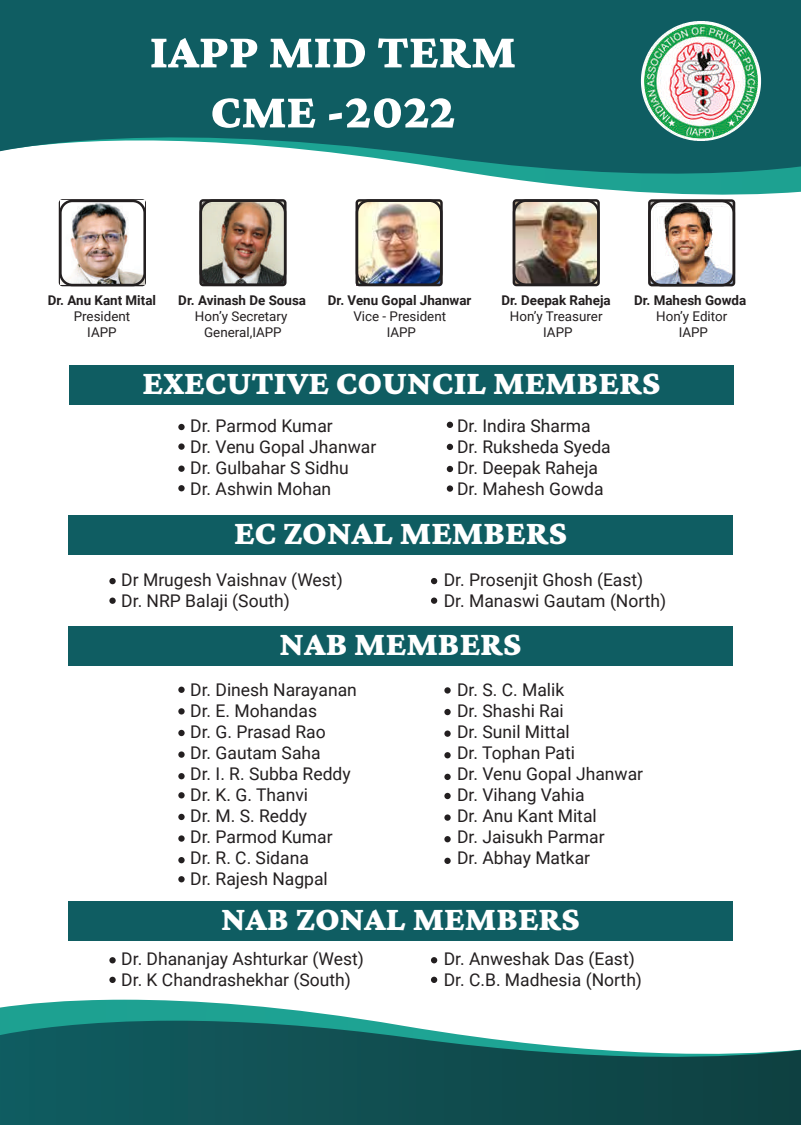
<style>
.page{position:relative;width:801px;height:1125px;background:#fff}
.page>*{position:absolute;margin:0;border:0;box-sizing:border-box;transform-origin:0 0}
.t1{font:200 50px/60px "Crimson Pro";color:#fff;text-align:center}
.t2{font:200 35px "Crimson Pro";color:#fff}
.t3{font:17.5px/21px "Roboto";color:#231f20}
.t4{font:13.5px/16px "Roboto";color:#231f20;text-align:center}
.t5{font:700 13.5px "Roboto";color:#231f20}
</style>
<div class="page">
<img style="left:358px;top:202px;width:81px;height:81px">
<img style="left:515px;top:202px;width:81px;height:81px">
<svg style="left:0;top:0;width:800px;height:195px;fill:#0f5d62"></svg>
<svg style="left:0;top:999px;width:367px;height:21px"></svg>
<svg style="left:0;top:1020px;width:800px;height:104px;background:#2d696a"></svg>
<img style="left:638px;top:17px;width:125px;height:128px">
<img style="left:202px;top:202px;width:81px;height:81px">
<div style="left:199px;top:199px;width:87px;height:87px;border:2px solid #231f20;border-radius:3px"></div>
<div style="left:355px;top:199px;width:87px;height:87px;border:2px solid #231f20;border-radius:3px"></div>
<div style="left:512px;top:199px;width:87px;height:87px;border:2px solid #231f20;border-radius:12px"></div>
<img style="left:650px;top:202px;width:81px;height:81px">
<div style="left:648px;top:200px;width:86px;height:86px;border:2px solid #231f20;border-radius:12px"></div>
<div style="left:647px;top:199px;width:87px;height:87px;border:2px solid #231f20;border-radius:3px"></div>
<div style="left:69px;top:365px;width:664px;height:40px;background:#0f5d62"></div>
<svg style="left:178px;top:424px;width:6px;height:6px"></svg>
<svg style="left:178px;top:443px;width:6px;height:6px"></svg>
<div style="left:178px;top:465px;width:6px;height:7px;background:#231f20;border-radius:50%"></div>
<svg style="left:178px;top:485px;width:6px;height:6px"></svg>
<svg style="left:446px;top:421px;width:7px;height:7px"></svg>
<svg style="left:446px;top:443px;width:7px;height:7px"></svg>
<div style="left:446px;top:466px;width:7px;height:6px;background:#231f20;border-radius:50%"></div>
<div style="left:446px;top:485px;width:7px;height:6px;background:#231f20;border-radius:50%"></div>
<div style="left:68px;top:515px;width:664px;height:40px;background:#0f5d62"></div>
<div style="left:109px;top:578px;width:7px;height:6px;background:#231f20;border-radius:50%"></div>
<div style="left:109px;top:597px;width:7px;height:7px;background:#231f20;border-radius:50%"></div>
<div style="left:430px;top:578px;width:7px;height:6px;background:#231f20;border-radius:50%"></div>
<svg style="left:430px;top:597px;width:7px;height:6px"></svg>
<div style="left:68px;top:625px;width:664px;height:40px;background:#0f5d62"></div>
<div style="left:178px;top:686px;width:6px;height:7px;background:#231f20;border-radius:50%"></div>
<svg style="left:178px;top:708px;width:6px;height:6px"></svg>
<svg style="left:178px;top:729px;width:6px;height:7px"></svg>
<svg style="left:178px;top:751px;width:6px;height:6px"></svg>
<svg style="left:178px;top:773px;width:6px;height:6px"></svg>
<svg style="left:178px;top:792px;width:6px;height:6px"></svg>
<div style="left:178px;top:813px;width:6px;height:7px;background:#231f20;border-radius:50%"></div>
<svg style="left:178px;top:835px;width:6px;height:6px"></svg>
<svg style="left:178px;top:857px;width:6px;height:6px"></svg>
<svg style="left:178px;top:876px;width:6px;height:6px"></svg>
<svg style="left:444px;top:687px;width:6px;height:6px"></svg>
<svg style="left:444px;top:708px;width:6px;height:7px"></svg>
<svg style="left:444px;top:730px;width:6px;height:6px"></svg>
<svg style="left:444px;top:752px;width:6px;height:6px"></svg>
<div style="left:444px;top:773px;width:6px;height:7px;background:#231f20;border-radius:50%"></div>
<svg style="left:444px;top:792px;width:6px;height:7px"></svg>
<svg style="left:444px;top:814px;width:6px;height:6px"></svg>
<svg style="left:444px;top:836px;width:6px;height:6px"></svg>
<svg style="left:444px;top:857px;width:6px;height:6px"></svg>
<div style="left:68px;top:901px;width:664px;height:39px;background:#0f5d62"></div>
<div style="left:109px;top:957px;width:7px;height:6px;background:#231f20;border-radius:50%"></div>
<div style="left:109px;top:976px;width:7px;height:6px;background:#231f20;border-radius:50%"></div>
<svg style="left:430px;top:957px;width:7px;height:6px"></svg>
<svg style="left:430px;top:976px;width:7px;height:6px"></svg>
<img style="left:61px;top:202px;width:84px;height:83px">
<div style="left:59px;top:200px;width:87px;height:86px;border:2px solid #231f20;border-radius:12px"></div>
<h1 class="t1" style="left:150px;top:20px;width:367px">IAPP MID TERM<br>CME -2022</h1>
<p class="t5" style="left:633px;top:290px;width:114px">Dr. Mahesh Gowda</p>
<p class="t4" style="left:655px;top:308px;width:73px">Hon’y Editor<br>IAPP</p>
<h2 class="t2" style="left:142px;top:361px;width:519px">EXECUTIVE COUNCIL MEMBERS</h2>
<p class="t3" style="left:190px;top:414px;width:187px">Dr. Parmod Kumar<br>Dr. Venu Gopal Jhanwar<br>Dr. Gulbahar S Sidhu<br>Dr. Ashwin Mohan</p>
<p class="t3" style="left:457px;top:414px;width:155px">Dr. Indira Sharma<br>Dr. Ruksheda Syeda<br>Dr. Deepak Raheja<br>Dr. Mahesh Gowda</p>
<h2 class="t2" style="left:234px;top:510px;width:334px">EC ZONAL MEMBERS</h2>
<p class="t3" style="left:121px;top:568px;width:223px">Dr Mrugesh Vaishnav (West)<br>Dr. NRP Balaji (South)</p>
<p class="t5" style="left:501px;top:290px;width:111px">Dr. Deepak Raheja</p>
<p class="t4" style="left:509px;top:308px;width:94px">Hon’y Treasurer<br>IAPP</p>
<p class="t5" style="left:48px;top:290px;width:110px">Dr. Anu Kant Mital</p>
<p class="t4" style="left:74px;top:308px;width:58px">President<br>IAPP</p>
<p class="t5" style="left:178px;top:290px;width:129px">Dr. Avinash De Sousa</p>
<p class="t4" style="left:195px;top:308px;width:94px">Hon’y Secretary<br>General,IAPP</p>
<p class="t5" style="left:328px;top:290px;width:145px">Dr. Venu Gopal Jhanwar</p>
<p class="t4" style="left:353px;top:308px;width:94px">Vice - President<br>IAPP</p>
<p class="t3" style="left:443px;top:568px;width:224px">Dr. Prosenjit Ghosh (East)<br>Dr. Manaswi Gautam (North)</p>
<h2 class="t2" style="left:279px;top:620px;width:243px">NAB MEMBERS</h2>
<p class="t3" style="left:190px;top:678px;width:168px">Dr. Dinesh Narayanan<br>Dr. E. Mohandas<br>Dr. G. Prasad Rao<br>Dr. Gautam Saha<br>Dr. I. R. Subba Reddy<br>Dr. K. G. Thanvi<br>Dr. M. S. Reddy<br>Dr. Parmod Kumar<br>Dr. R. C. Sidana<br>Dr. Rajesh Nagpal</p>
<p class="t3" style="left:457px;top:678px;width:187px">Dr. S. C. Malik<br>Dr. Shashi Rai<br>Dr. Sunil Mittal<br>Dr. Tophan Pati<br>Dr. Venu Gopal Jhanwar<br>Dr. Vihang Vahia<br>Dr. Anu Kant Mital<br>Dr. Jaisukh Parmar<br>Dr. Abhay Matkar</p>
<h2 class="t2" style="left:221px;top:896px;width:360px">NAB ZONAL MEMBERS</h2>
<p class="t3" style="left:121px;top:947px;width:244px">Dr. Dhananjay Ashturkar (West)<br>Dr. K Chandrashekhar (South)</p>
<p class="t3" style="left:443px;top:947px;width:200px">Dr. Anweshak Das (East)<br>Dr. C.B. Madhesia (North)</p>
</div>
